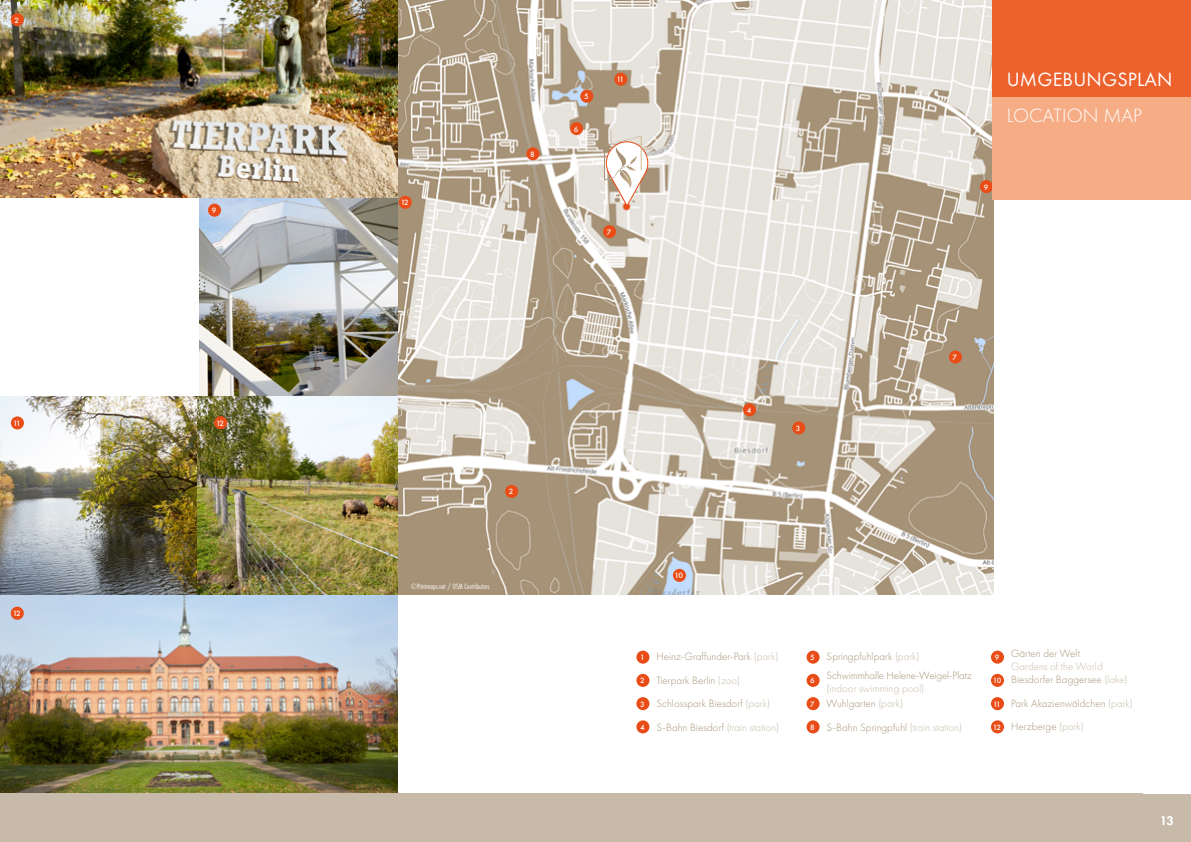
<style>
.page{position:relative;width:1191px;height:842px;background:#fff}
.page>*{position:absolute;margin:0;border:0;box-sizing:border-box;transform-origin:0 0}
.t1{font:20px "Futura PT";letter-spacing:.01em;color:#fff}
.t2{font:300 20px "Futura PT";letter-spacing:.01em;color:#fff}
.t3{font:500 13px "Futura PT";color:#fff}
.t4{font:300 11px/24px "Futura PT";color:#a69275}
.t5{font:300 11px/14.9px "Futura PT";letter-spacing:.005em;color:#c7baa8}
.t6{font:500 8px "Futura PT";letter-spacing:-.125em;color:#fff}
.t7{font:8px "Futura PT Cond";color:#fff}
.s1{color:#c7baa8}
.s2{color:#a69275}
</style>
<div class="page">
<div style="left:1142px;top:794px;width:49px;height:48px;background:#c7baa8"></div>
<img style="left:397px;top:0;width:596px;height:595px">
<div style="left:603px;top:225px;width:13px;height:13px;background:#e94c16;border-radius:50%"></div>
<div style="left:505px;top:485px;width:13px;height:13px;background:#e94c16;border-radius:50%"></div>
<div style="left:792px;top:421px;width:13px;height:13px;background:#e94c16;border-radius:50%"></div>
<div style="left:743px;top:403px;width:13px;height:13px;background:#e94c16;border-radius:50%"></div>
<div style="left:580px;top:90px;width:13px;height:13px;background:#e94c16;border-radius:50%"></div>
<div style="left:570px;top:122px;width:13px;height:13px;background:#e94c16;border-radius:50%"></div>
<div style="left:949px;top:350px;width:13px;height:14px;background:#e94c16;border-radius:50%"></div>
<div style="left:980px;top:180px;width:13px;height:13px;background:#e94c16;border-radius:50%"></div>
<div style="left:526px;top:147px;width:13px;height:13px;background:#e94c16;border-radius:50%"></div>
<div style="left:614px;top:73px;width:13px;height:13px;background:#e94c16;border-radius:50%"></div>
<div style="left:399px;top:196px;width:13px;height:13px;background:#e94c16;border-radius:50%"></div>
<div style="left:673px;top:569px;width:13px;height:13px;background:#e94c16;border-radius:50%"></div>
<div style="left:636px;top:651px;width:13px;height:13px;background:#e94c16;border-radius:50%"></div>
<div style="left:636px;top:674px;width:13px;height:13px;background:#e94c16;border-radius:50%"></div>
<div style="left:636px;top:697px;width:13px;height:13px;background:#e94c16;border-radius:50%"></div>
<div style="left:806px;top:651px;width:13px;height:13px;background:#e94c16;border-radius:50%"></div>
<div style="left:806px;top:674px;width:13px;height:13px;background:#e94c16;border-radius:50%"></div>
<div style="left:806px;top:697px;width:13px;height:13px;background:#e94c16;border-radius:50%"></div>
<div style="left:991px;top:651px;width:13px;height:13px;background:#e94c16;border-radius:50%"></div>
<div style="left:991px;top:674px;width:13px;height:13px;background:#e94c16;border-radius:50%"></div>
<div style="left:991px;top:697px;width:13px;height:13px;background:#e94c16;border-radius:50%"></div>
<div style="left:636px;top:720px;width:13px;height:13px;background:#e94c16;border-radius:50%"></div>
<div style="left:806px;top:720px;width:13px;height:13px;background:#e94c16;border-radius:50%"></div>
<div style="left:991px;top:720px;width:13px;height:13px;background:#e94c16;border-radius:50%"></div>
<img style="left:199px;top:197px;width:198px;height:199px">
<img style="left:0;top:396px;width:397px;height:398px">
<div style="left:208px;top:204px;width:13px;height:13px;background:#e94c16;border-radius:50%"></div>
<img style="left:0;top:0;width:397px;height:197px">
<div style="left:11px;top:13px;width:13px;height:13px;background:#e94c16;border-radius:50%"></div>
<div style="left:11px;top:607px;width:13px;height:13px;background:#e94c16;border-radius:50%"></div>
<div style="left:11px;top:416px;width:13px;height:13px;background:#e94c16;border-radius:50%"></div>
<div style="left:214px;top:416px;width:13px;height:13px;background:#e94c16;border-radius:50%"></div>
<div style="left:0;top:794px;width:1142px;height:48px;background:#c7baa8"></div>
<svg style="left:604px;top:136px;width:45px;height:72px"></svg>
<div style="left:992px;top:0;width:199px;height:97px;background:#ec612c"></div>
<div style="left:992px;top:97px;width:199px;height:102px;background:#f6ad86"></div>
<p class="t6" style="left:14px;top:15px;width:6px">2</p>
<p class="t6" style="left:212px;top:206px;width:6px">9</p>
<p class="t6" style="left:13px;top:418px;width:9px">11</p>
<p class="t6" style="left:216px;top:418px;width:10px">12</p>
<p class="t6" style="left:13px;top:609px;width:10px">12</p>
<p class="t6" style="left:401px;top:198px;width:10px">12</p>
<p class="t6" style="left:530px;top:149px;width:6px">8</p>
<p class="t6" style="left:584px;top:92px;width:6px">5</p>
<p class="t6" style="left:574px;top:124px;width:6px">6</p>
<p class="t6" style="left:616px;top:75px;width:9px">11</p>
<p class="t6" style="left:606px;top:227px;width:6px">7</p>
<h1 class="t1" style="left:1006px;top:67px;width:167px">UMGEBUNGSPLAN</h1>
<h1 class="t2" style="left:1006px;top:104px;width:137px">LOCATION MAP</h1>
<p class="t6" style="left:983px;top:182px;width:6px">9</p>
<p class="t6" style="left:509px;top:487px;width:6px">2</p>
<p class="t7" style="left:411px;top:582px;width:80px">©Printmaps.net / OSM Contributors</p>
<p class="t6" style="left:746px;top:405px;width:6px">4</p>
<p class="t6" style="left:796px;top:423px;width:6px">3</p>
<p class="t6" style="left:952px;top:353px;width:6px">7</p>
<p class="t6" style="left:674px;top:571px;width:10px">10</p>
<p class="t4" style="left:656px;top:645px;width:124px">Heinz-Graffunder-Park <span class="s1">(park)<br></span>Tierpark Berlin <span class="s1">(zoo)</span></p>
<p class="t4" style="left:656px;top:691px;width:124px">Schlosspark Biesdorf <span class="s1">(park)<br></span>S-Bahn Biesdorf <span class="s1">(train station)</span></p>
<p class="t4" style="left:826px;top:647px;width:147px;line-height:18.9px">Springpfuhlpark <span class="s1">(park)<br></span>Schwimmhalle Helene-Weigel-Platz</p>
<p class="t5" style="left:826px;top:681px;width:99px">(indoor swimming pool)<br><span class="s2">Wuhlgarten</span> (park)</p>
<p class="t4" style="left:826px;top:715px;width:137px">S-Bahn Springpfuhl <span class="s1">(train station)</span></p>
<p class="t6" style="left:994px;top:653px;width:6px">9</p>
<p class="t6" style="left:992px;top:676px;width:10px">10</p>
<p class="t6" style="left:993px;top:699px;width:9px">11</p>
<p class="t6" style="left:640px;top:653px;width:6px">1</p>
<p class="t6" style="left:640px;top:676px;width:6px">2</p>
<p class="t6" style="left:640px;top:699px;width:6px">3</p>
<p class="t6" style="left:810px;top:653px;width:6px">5</p>
<p class="t6" style="left:810px;top:676px;width:6px">6</p>
<p class="t6" style="left:810px;top:699px;width:6px">7</p>
<p class="t6" style="left:640px;top:722px;width:6px">4</p>
<p class="t6" style="left:810px;top:722px;width:6px">8</p>
<p class="t6" style="left:993px;top:722px;width:10px">12</p>
<p class="t4" style="left:1011px;top:641px;width:70px">Gärten der Welt</p>
<p class="t5" style="left:1011px;top:660px;width:118px;line-height:13.2px">Gardens of the World<br><span class="s2">Biesdorfer Baggersee</span> (lake)</p>
<p class="t4" style="left:1011px;top:691px;width:123px;line-height:23.1px">Park Akazienwäldchen <span class="s1">(park)<br></span>Herzberge <span class="s1">(park)</span></p>
<p class="t3" style="left:1160px;top:813px;width:15px">13</p>
</div>
